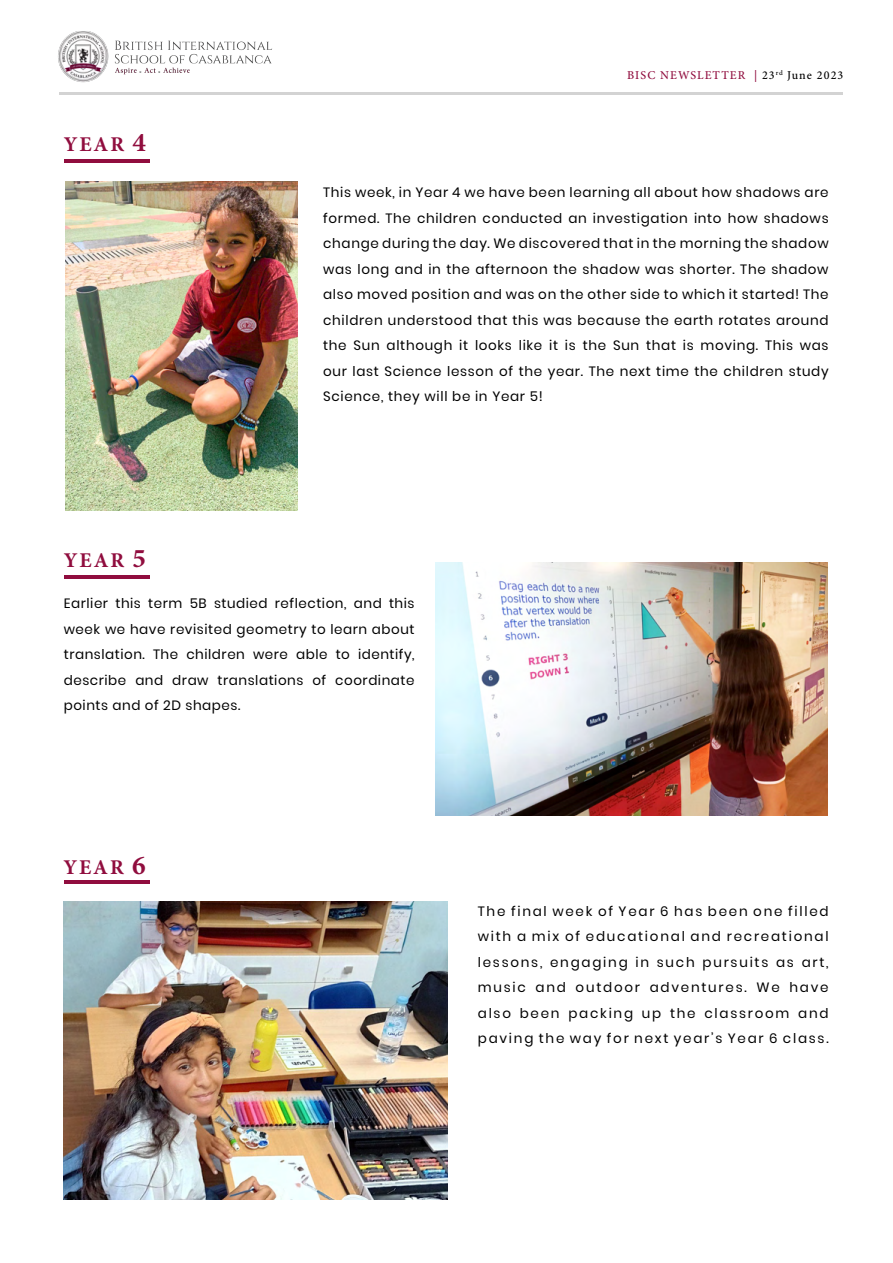
<style>
.page{position:relative;width:893px;height:1263px;background:#fff}
.page>*{position:absolute;margin:0;border:0;box-sizing:border-box;transform-origin:0 0}
.t1{font:700 21px "Minion Pro";letter-spacing:.09em;color:#900d3e}
.t2{font:13.5px/25.5px "Poppins";letter-spacing:.05em;color:#000;text-align:justify}
.t3{font:500 12px "Minion Pro";letter-spacing:.09em;color:#900d3e}
.s1{font-size:27px}
.s2{color:#000}
</style>
<div class="page">
<img style="left:58px;top:31px;width:214px;height:52px">
<hr style="left:60px;top:92px;width:783px;height:3px;background:#d3d3d3">
<hr style="left:64px;top:159px;width:86px;height:4px;background:#900d3e">
<hr style="left:64px;top:575px;width:85px;height:4px;background:#900d3e">
<img style="left:65px;top:182px;width:233px;height:328px">
<img style="left:436px;top:563px;width:391px;height:252px">
<hr style="left:64px;top:880px;width:85px;height:4px;background:#900d3e">
<img style="left:64px;top:901px;width:383px;height:298px">
<p class="t1" style="left:64px;top:130px;width:83px">YEAR <span class="s1">4</span></p>
<p class="t1" style="left:64px;top:546px;width:83px">YEAR <span class="s1">5</span></p>
<p class="t3" style="left:627px;top:67px;width:218px">BISC NEWSLETTER | <span class="s2">23</span><sup>rd</sup> <span class="s2">June 2023</span></p>
<p class="t2" style="left:323px;top:180px;width:507px">This week, in Year 4 we have been learning all about how shadows are formed. The children conducted an investigation into how shadows change during the day. We discovered that in the morning the shadow was long and in the afternoon the shadow was shorter. The shadow also moved position and was on the other side to which it started! The children understood that this was because the earth rotates around the Sun although it looks like it is the Sun that is moving. This was our last Science lesson of the year. The next time the children study Science, they will be in Year 5!</p>
<p class="t2" style="left:64px;top:591px;width:352px">Earlier this term 5B studied reflection, and this week we have revisited geometry to learn about translation. The children were able to identify, describe and draw translations of coordinate points and of 2D shapes.</p>
<p class="t1" style="left:64px;top:852px;width:83px">YEAR <span class="s1">6</span></p>
<p class="t2" style="left:478px;top:898px;width:352px">The final week of Year 6 has been one filled with a mix of educational and recreational lessons, engaging in such pursuits as art, music and outdoor adventures. We have also been packing up the classroom and paving the way for next year’s Year 6 class.</p>
</div>
